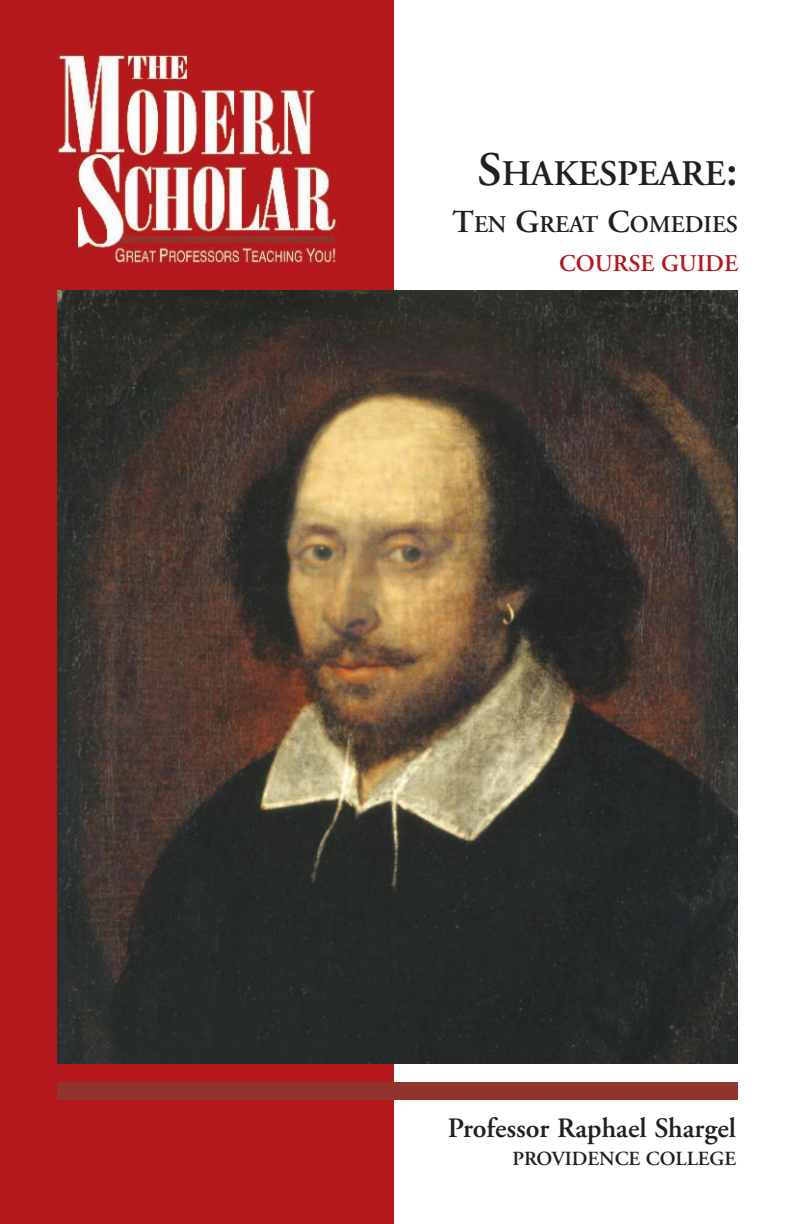
<style>
.page{position:relative;width:792px;height:1224px;background:#fff}
.page>*{position:absolute;margin:0;border:0;box-sizing:border-box;transform-origin:0 0}
.t1{font:600 36px "Adobe Garamond";color:#231f20}
.t2{font:600 28px "Adobe Garamond";color:#231f20}
.t3{font:600 24px/39.8px "Adobe Garamond";color:#231f20;text-align:right}
.t4{font:600 20px "Adobe Garamond";color:#231f20}
.s1{font-size:48px}
.s2{font-size:32px}
.s3{color:#b4181d}
</style>
<div class="page">
<div style="left:0;top:0;width:394px;height:1224px;background:#b4181d"></div>
<img style="left:57px;top:290px;width:681px;height:774px">
<div style="left:57px;top:1082px;width:681px;height:18px;background:#92342e"></div>
<img style="left:54px;top:54px;width:283px;height:215px">
<h1 class="t1" style="left:478px;top:160px;width:262px"><span class="s1">S</span>HAKESPEARE<span class="s1">:</span></h1>
<p class="t3" style="left:452px;top:206px;width:287px"><span class="s2">T</span>EN <span class="s2">G</span>REAT <span class="s2">C</span>OMEDIES<br><span class="s3">COURSE GUIDE</span></p>
<p class="t2" style="left:448px;top:1117px;width:290px">Professor Raphael Shargel</p>
<p class="t4" style="left:512px;top:1150px;width:225px">PROVIDENCE COLLEGE</p>
</div>
